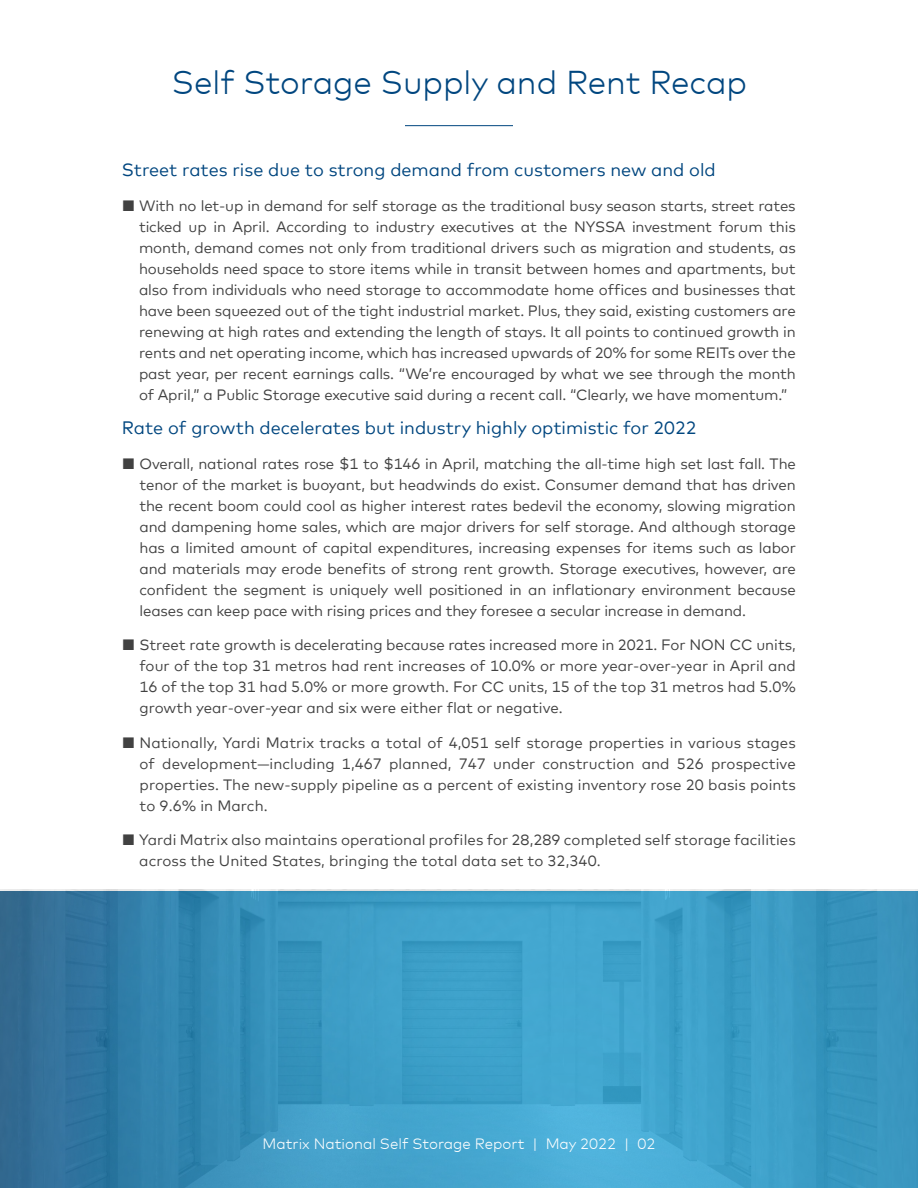
<style>
.page{position:relative;width:918px;height:1188px;background:#fff}
.page>*{position:absolute;margin:0;border:0;box-sizing:border-box;transform-origin:0 0}
.t1{font:300 33px "Mark Offc Pro";color:#00467f}
.t2{font:18px "Mark Offc Pro";color:#00467f}
.t3{font:15px/21px "Mark Offc Pro";color:#414141;text-align:justify}
.t4{font:300 15px "Mark Offc Pro";color:#fff}
</style>
<div class="page">
<img style="left:0;top:889px;width:918px;height:299px">
<hr style="left:405px;top:125px;width:108px;height:1px;background:#00467f">
<h1 class="t1" style="left:172px;top:58px;width:577px">Self Storage Supply and Rent Recap</h1>
<p class="t2" style="left:122px;top:156px;width:595px">Street rates rise due to strong demand from customers new and old</p>
<p class="t3" style="left:139px;top:194px;width:658px;text-indent:-17px">■ With no let-up in demand for self storage as the traditional busy season starts, street rates ticked up in April. According to industry executives at the NYSSA investment forum this month, demand comes not only from traditional drivers such as migration and students, as households need space to store items while in transit between homes and apartments, but also from individuals who need storage to accommodate home offices and businesses that have been squeezed out of the tight industrial market. Plus, they said, existing customers are renewing at high rates and extending the length of stays. It all points to continued growth in rents and net operating income, which has increased upwards of 20% for some REITs over the past year, per recent earnings calls. “We’re encouraged by what we see through the month of April,” a Public Storage executive said during a recent call. “Clearly, we have momentum.”</p>
<p class="t2" style="left:122px;top:414px;width:576px">Rate of growth decelerates but industry highly optimistic for 2022</p>
<p class="t3" style="left:140px;top:452px;width:658px;text-indent:-18px">■ Overall, national rates rose $1 to $146 in April, matching the all-time high set last fall. The tenor of the market is buoyant, but headwinds do exist. Consumer demand that has driven the recent boom could cool as higher interest rates bedevil the economy, slowing migration and dampening home sales, which are major drivers for self storage. And although storage has a limited amount of capital expenditures, increasing expenses for items such as labor and materials may erode benefits of strong rent growth. Storage executives, however, are confident the segment is uniquely well positioned in an inflationary environment because leases can keep pace with rising prices and they foresee a secular increase in demand.</p>
<p class="t3" style="left:139px;top:633px;width:658px;text-indent:-17px">■ Street rate growth is decelerating because rates increased more in 2021. For NON CC units, four of the top 31 metros had rent increases of 10.0% or more year-over-year in April and 16 of the top 31 had 5.0% or more growth. For CC units, 15 of the top 31 metros had 5.0% growth year-over-year and six were either flat or negative.</p>
<p class="t3" style="left:140px;top:731px;width:658px;text-indent:-18px">■ Nationally, Yardi Matrix tracks a total of 4,051 self storage properties in various stages of development—including 1,467 planned, 747 under construction and 526 prospective properties. The new-supply pipeline as a percent of existing inventory rose 20 basis points to 9.6% in March.</p>
<p class="t3" style="left:139px;top:828px;width:658px;text-indent:-17px">■ Yardi Matrix also maintains operational profiles for 28,289 completed self storage facilities across the United States, bringing the total data set to 32,340.</p>
<p class="t4" style="left:263px;top:1133px;width:394px">Matrix National Self Storage Report | May 2022 | 02</p>
</div>
